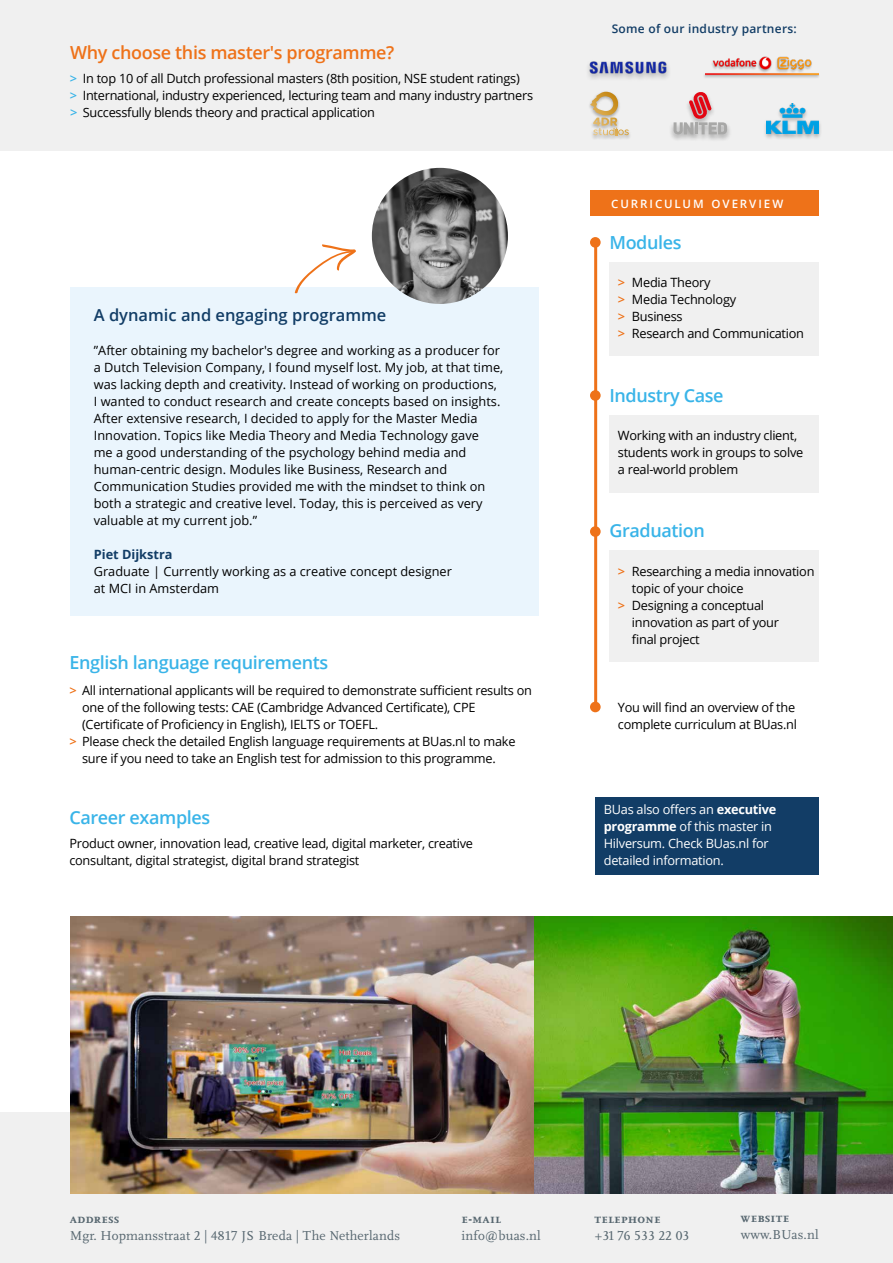
<style>
.page{position:relative;width:893px;height:1263px;background:#fff}
.page>*{position:absolute;margin:0;border:0;box-sizing:border-box;transform-origin:0 0}
.t1{font:600 18px "Open Sans";letter-spacing:-.02em;color:#39b4e8}
.t2{font:600 18px "Open Sans";letter-spacing:-.02em;color:#ee7219}
.t3{font:600 16.5px "Open Sans";color:#123d66}
.t4{font:13.5px "Scala OT";letter-spacing:.01em;color:#56666f}
.t5{font:700 13.5px "Scala OT";letter-spacing:.015em;color:#56666f}
.t6{font:700 13.5px "Scala OT";letter-spacing:.035em;color:#56666f}
.t7{font:12.75px/17px "Open Sans";letter-spacing:-.02em;color:#000}
.t8{font:12.75px/17px "Open Sans";color:#000}
.t9{font:12.75px/17px "Open Sans";letter-spacing:-.02em;color:#fff}
.t10{font:700 12.75px "Open Sans";color:#123d66}
.t11{font:600 12px "Open Sans";letter-spacing:.02em;color:#123d66}
.t12{font:600 11.55px "Open Sans";letter-spacing:.16em;color:#fff}
.s1{font-weight:600;color:#39b4e8}
.s2{font-weight:600;color:#ee7219}
.s3{font-weight:700}
</style>
<div class="page">
<div style="left:0;top:0;width:893px;height:151px;background:#f0f0f0"></div>
<div style="left:0;top:1112px;width:893px;height:151px;background:#f0f0f0"></div>
<div style="left:70px;top:287px;width:468px;height:328px;background:#eaf5fd"></div>
<svg style="left:295px;top:244px;width:61px;height:50px"></svg>
<img style="left:372px;top:168px;width:136px;height:136px;border-radius:68px">
<img style="left:70px;top:916px;width:823px;height:278px">
<div style="left:609px;top:262px;width:210px;height:93px;background:#f0f0f0"></div>
<div style="left:609px;top:415px;width:210px;height:77px;background:#f0f0f0"></div>
<div style="left:609px;top:550px;width:210px;height:111px;background:#f0f0f0"></div>
<hr style="left:594px;top:244px;width:3px;height:462px;background:#ee7219">
<div style="left:590px;top:237px;width:11px;height:11px;background:#ee7219;border-radius:50%"></div>
<div style="left:590px;top:390px;width:11px;height:11px;background:#ee7219;border-radius:50%"></div>
<div style="left:590px;top:526px;width:11px;height:11px;background:#ee7219;border-radius:50%"></div>
<div style="left:590px;top:702px;width:11px;height:10px;background:#ee7219;border-radius:50%"></div>
<div style="left:590px;top:190px;width:229px;height:26px;background:#ee7219"></div>
<div style="left:595px;top:797px;width:224px;height:78px;background:#123d66"></div>
<div style="left:588px;top:91px;width:44px;height:49px;background:#000;opacity:.3"></div>
<svg style="left:590px;top:92px;width:39px;height:43px"></svg>
<div style="left:763px;top:103px;width:59px;height:37px;background:#000;opacity:.3"></div>
<img style="left:767px;top:104px;width:51px;height:30px">
<div style="left:669px;top:90px;width:63px;height:52px;background:#000;opacity:.3"></div>
<svg style="left:674px;top:92px;width:53px;height:42px"></svg>
<div style="left:703px;top:57px;width:118px;height:22px;background:#000;opacity:.3"></div>
<img style="left:705px;top:56px;width:113px;height:20px">
<div style="left:585px;top:59px;width:87px;height:23px;background:#000;opacity:.3"></div>
<img style="left:589px;top:59px;width:79px;height:17px">
<h1 class="t2" style="left:70px;top:40px;width:326px">Why choose this master's programme?</h1>
<p class="t7" style="left:70px;top:69px;width:465px"><span class="s1">&gt;</span> In top 10 of all Dutch professional masters (8th position, NSE student ratings)<br><span class="s1">&gt;</span> International, industry experienced, lecturing team and many industry partners <span class="s1">&gt;</span> Successfully blends theory and practical application</p>
<p class="t3" style="left:94px;top:304px;width:294px">A dynamic and engaging programme</p>
<p class="t8" style="left:94px;top:342px;width:411px">”After obtaining my bachelor's degree and working as a producer for a Dutch Television Company, I found myself lost. My job, at that time, was lacking depth and creativity. Instead of working on productions, I wanted to conduct research and create concepts based on insights.<br>After extensive research, I decided to apply for the Master Media Innovation. Topics like Media Theory and Media Technology gave<br>me a good understanding of the psychology behind media and human-centric design. Modules like Business, Research and Communication Studies provided me with the mindset to think on both a strategic and creative level. Today, this is perceived as very valuable at my current job.”</p>
<p class="t10" style="left:94px;top:546px;width:80px">Piet Dijkstra</p>
<p class="t8" style="left:94px;top:563px;width:360px">Graduate | Currently working as a creative concept designer at MCI in Amsterdam</p>
<h1 class="t1" style="left:69px;top:650px;width:260px">English language requirements</h1>
<p class="t7" style="left:69px;top:682px;width:464px"><span class="s2">&gt;</span> All international applicants will be required to demonstrate sufficient results on</p>
<p class="t7" style="left:82px;top:699px;width:395px">one of the following tests: CAE (Cambridge Advanced Certificate), CPE</p>
<p class="t7" style="left:82px;top:716px;width:297px">(Certificate of Proficiency in English), IELTS or TOEFL.</p>
<p class="t7" style="left:69px;top:733px;width:448px"><span class="s2">&gt;</span> Please check the detailed English language requirements at BUas.nl to make</p>
<p class="t7" style="left:82px;top:750px;width:415px">sure if you need to take an English test for admission to this programme.</p>
<h1 class="t1" style="left:69px;top:805px;width:143px">Career examples</h1>
<p class="t7" style="left:69px;top:835px;width:405px">Product owner, innovation lead, creative lead, digital marketer, creative consultant, digital strategist, digital brand strategist</p>
<p class="t11" style="left:612px;top:20px;width:186px">Some of our industry partners:</p>
<p class="t12" style="left:611px;top:196px;width:174px">CURRICULUM OVERVIEW</p>
<h1 class="t1" style="left:609px;top:230px;width:74px">Modules</h1>
<p class="t7" style="left:618px;top:274px;width:188px"><span class="s2">&gt;</span> Media Theory<br><span class="s2">&gt;</span> Media Technology<br><span class="s2">&gt;</span> Business<br><span class="s2">&gt;</span> Research and Communication</p>
<h1 class="t1" style="left:609px;top:383px;width:116px">Industry Case</h1>
<p class="t7" style="left:618px;top:427px;width:187px">Working with an industry client, students work in groups to solve a real-world problem</p>
<h1 class="t1" style="left:609px;top:518px;width:97px">Graduation</h1>
<p class="t7" style="left:618px;top:563px;width:198px"><span class="s2">&gt;</span> Researching a media innovation</p>
<p class="t7" style="left:632px;top:580px;width:113px">topic of your choice</p>
<p class="t7" style="left:618px;top:597px;width:148px"><span class="s2">&gt;</span> Designing a conceptual</p>
<p class="t7" style="left:632px;top:614px;width:149px">innovation as part of your</p>
<p class="t7" style="left:632px;top:631px;width:69px">final project</p>
<p class="t7" style="left:618px;top:699px;width:181px">You will find an overview of the complete curriculum at BUas.nl</p>
<p class="t9" style="left:604px;top:801px;width:174px">BUas also offers an <span class="s3">executive programme</span> of this master in<br>Hilversum. Check BUas.nl for detailed information.</p>
<p class="t5" style="left:70px;top:1210px;width:51px">address</p>
<p class="t4" style="left:70px;top:1228px;width:331px">Mgr. Hopmansstraat 2 | 4817 JS Breda | The Netherlands</p>
<p class="t5" style="left:462px;top:1210px;width:41px">e-mail</p>
<p class="t4" style="left:462px;top:1228px;width:81px">info@buas.nl</p>
<p class="t5" style="left:595px;top:1210px;width:67px">telephone</p>
<p class="t4" style="left:595px;top:1228px;width:96px">+31 76 533 22 03</p>
<p class="t6" style="left:741px;top:1210px;width:50px">website</p>
<p class="t4" style="left:741px;top:1228px;width:79px">www.BUas.nl</p>
</div>
